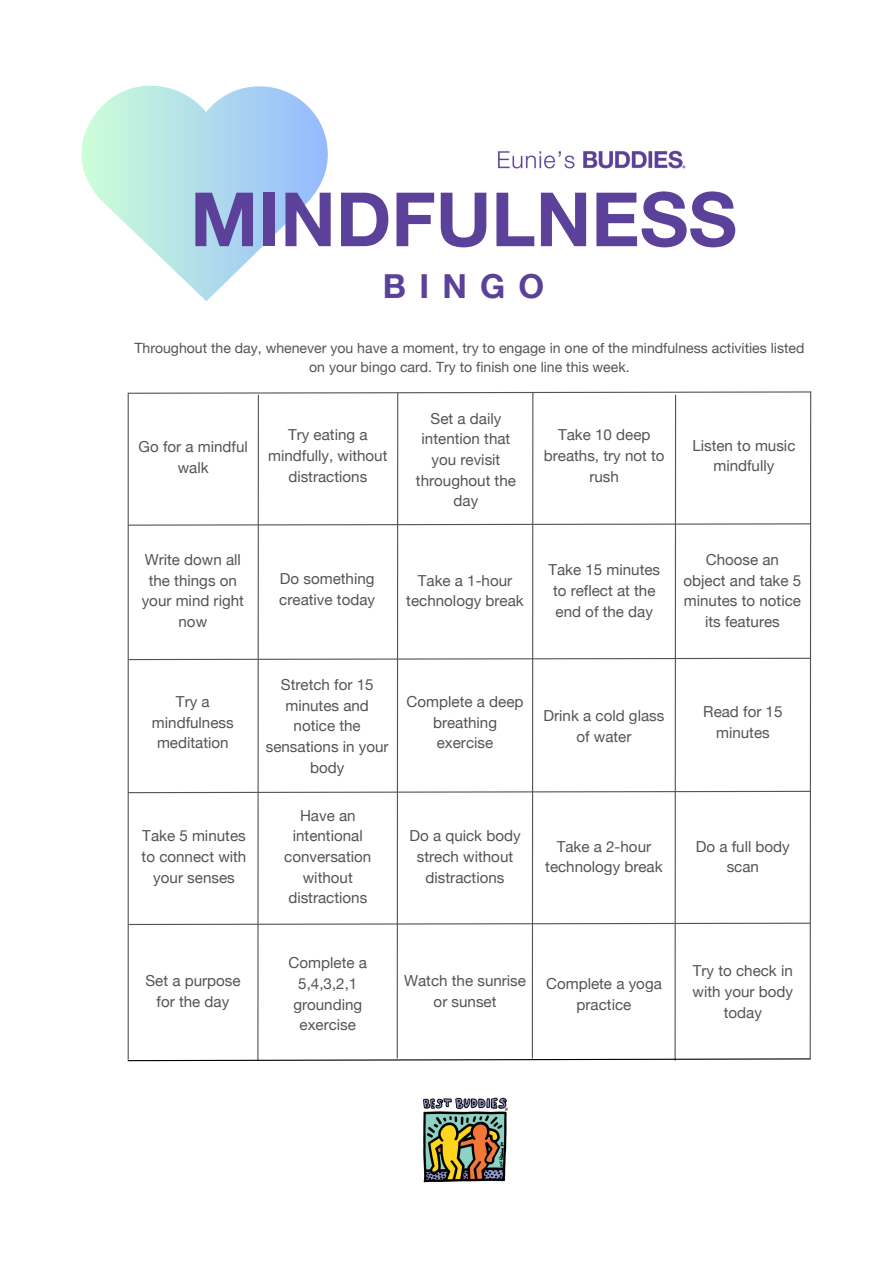
<style>
.page{position:relative;width:894px;height:1264px;background:#fff}
.page>*{position:absolute;margin:0;border:0;box-sizing:border-box;transform-origin:0 0}
.t1{font:700 74.85px "Helvetica Neue";color:#5b4199}
.t2{font:700 33.15px "Helvetica Neue";letter-spacing:.4em;color:#5b4199}
.t3{font:15.15px/20.7px "Helvetica Neue";color:#545454;text-align:center}
.t4{font:14.1px/19.2px "Helvetica Neue";color:#545454;text-align:center}
</style>
<div class="page">
<svg style="left:81px;top:86px;width:247px;height:215px"></svg>
<svg style="left:127px;top:391px;width:684px;height:670px"></svg>
<img style="left:497px;top:150px;width:189px;height:19px">
<img style="left:423px;top:1097px;width:85px;height:86px">
<p class="t1" style="left:190px;top:173px;width:548px">MINDFULNESS</p>
<h2 class="t2" style="left:383px;top:266px;width:163px">BINGO</h2>
<p class="t4" style="left:134px;top:338px;width:671px">Throughout the day, whenever you have a moment, try to engage in one of the mindfulness activities listed on your bingo card. Try to finish one line this week.</p>
<p class="t3" style="left:139px;top:436px;width:111px">Go for a mindful walk</p>
<p class="t3" style="left:268px;top:424px;width:121px">Try eating a mindfully, without distractions</p>
<p class="t3" style="left:416px;top:408px;width:101px">Set a daily intention that you revisit throughout the day</p>
<p class="t3" style="left:543px;top:424px;width:122px">Take 10 deep breaths, try not to rush</p>
<p class="t3" style="left:692px;top:434px;width:105px">Listen to music mindfully</p>
<p class="t3" style="left:142px;top:549px;width:104px">Write down all the things on your mind right now</p>
<p class="t3" style="left:152px;top:691px;width:83px">Try a mindfulness meditation</p>
<p class="t3" style="left:142px;top:825px;width:106px">Take 5 minutes to connect with your senses</p>
<p class="t3" style="left:279px;top:568px;width:97px;text-align:left">Do something creative today</p>
<p class="t3" style="left:406px;top:569px;width:119px">Take a 1-hour technology break</p>
<p class="t3" style="left:548px;top:559px;width:113px">Take 15 minutes to reflect at the end of the day</p>
<p class="t3" style="left:683px;top:549px;width:119px">Choose an object and take 5 minutes to notice its features</p>
<p class="t3" style="left:266px;top:674px;width:124px">Stretch for 15 minutes and notice the sensations in your body</p>
<p class="t3" style="left:284px;top:804px;width:89px">Have an intentional conversation without distractions</p>
<p class="t3" style="left:406px;top:691px;width:118px">Complete a deep breathing exercise</p>
<p class="t3" style="left:543px;top:705px;width:122px">Drink a cold glass of water</p>
<p class="t3" style="left:703px;top:701px;width:81px">Read for 15 minutes</p>
<p class="t3" style="left:409px;top:825px;width:113px">Do a quick body strech without distractions</p>
<p class="t3" style="left:545px;top:835px;width:119px">Take a 2-hour technology break</p>
<p class="t3" style="left:695px;top:835px;width:96px">Do a full body scan</p>
<p class="t3" style="left:145px;top:970px;width:97px">Set a purpose for the day</p>
<p class="t3" style="left:288px;top:952px;width:80px">Complete a<br>5,4,3,2,1 grounding exercise</p>
<p class="t3" style="left:404px;top:970px;width:123px">Watch the sunrise or sunset</p>
<p class="t3" style="left:546px;top:973px;width:117px">Complete a yoga practice</p>
<p class="t3" style="left:692px;top:960px;width:102px">Try to check in with your body today</p>
</div>
